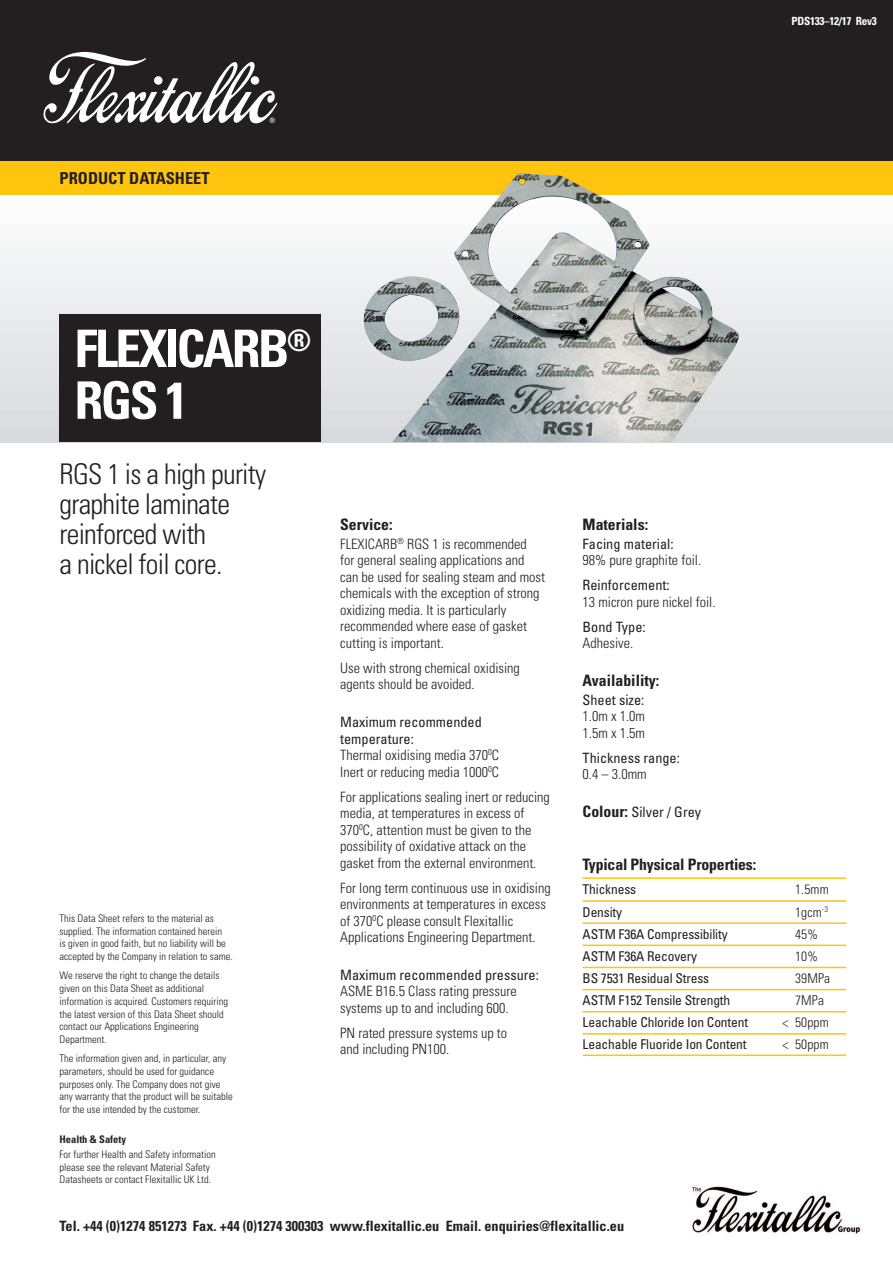
<style>
.page{position:relative;width:893px;height:1263px;background:#fff}
.page>*{position:absolute;margin:0;border:0;box-sizing:border-box;transform-origin:0 0}
.t1{font:700 condensed 51.75px/51.8px "Univers LT Std";letter-spacing:-.05em;color:#fff}
.t2{font:300 condensed 28.5px/30px "Univers LT Std";letter-spacing:-.025em;color:#231f20}
.t3{font:700 condensed 16.5px "Univers LT Std";color:#231f20}
.t4{font:700 condensed 15.75px "Univers LT Std";color:#231f20}
.t5{font:300 condensed 14.25px/16.5px "Univers LT Std";color:#231f20}
.t6{font:condensed 14.25px "Univers LT Std";color:#231f20}
.t7{font:700 condensed 14.25px "Univers LT Std";color:#231f20}
.t8{font:condensed 13.5px "Univers LT Std";letter-spacing:-.01em;color:#231f20}
.t9{font:300 condensed 13.5px "Univers LT Std";letter-spacing:.01em;color:#231f20}
.t10{font:700 condensed 11.25px "Univers LT Std";letter-spacing:-.025em;color:#fff}
.t11{font:300 condensed 10.5px/12.8px "Univers LT Std";color:#231f20}
.t12{font:700 condensed 10.5px "Univers LT Std";color:#231f20}
.s1{font-weight:400}
.s2{font-weight:700;font-size:15.75px}
</style>
<div class="page">
<div style="left:0;top:0;width:893px;height:162px;background:#231f20"></div>
<div style="left:0;top:162px;width:893px;height:34px;background:#fec40e"></div>
<svg style="left:44px;top:52px;width:233px;height:71px"></svg>
<img style="left:690px;top:1185px;width:172px;height:52px">
<div style="left:0;top:196px;width:893px;height:246px;background:linear-gradient(to bottom,#fcfdfd,#d7d8db)"></div>
<div style="left:60px;top:315px;width:261px;height:127px;background:#231f20"></div>
<hr style="left:583px;top:877px;width:263px;height:2px;background:#fec40e">
<hr style="left:583px;top:900px;width:263px;height:2px;background:#fec40e">
<hr style="left:583px;top:922px;width:263px;height:2px;background:#fec40e">
<hr style="left:583px;top:944px;width:263px;height:2px;background:#fec40e">
<hr style="left:583px;top:967px;width:263px;height:1px;background:#fec40e">
<hr style="left:583px;top:989px;width:263px;height:1px;background:#fec40e">
<hr style="left:583px;top:1011px;width:263px;height:1px;background:#fec40e">
<hr style="left:583px;top:1033px;width:263px;height:1px;background:#fec40e">
<hr style="left:583px;top:1054px;width:263px;height:2px;background:#fec40e">
<img style="left:364px;top:173px;width:375px;height:269px">
<p class="t10" style="left:791px;top:17px;width:87px">PDS133–12/17 Rev3</p>
<p class="t3" style="left:60px;top:172px;width:152px">PRODUCT DATASHEET</p>
<h1 class="t1" style="left:74px;top:327px;width:239px">FLEXICARB<sup>®<br></sup>RGS 1</h1>
<h2 class="t2" style="left:60px;top:462px;width:208px">RGS 1 is a high purity graphite laminate reinforced with<br>a nickel foil core.</h2>
<p class="t11" style="left:60px;top:913px;width:175px">This Data Sheet refers to the material as supplied. The information contained herein<br>is given in good faith, but no liability will be accepted by the Company in relation to same.</p>
<p class="t11" style="left:60px;top:970px;width:170px">We reserve the right to change the details given on this Data Sheet as additional information is acquired. Customers requiring the latest version of this Data Sheet should contact our Applications Engineering Department.</p>
<p class="t11" style="left:60px;top:1053px;width:175px">The information given and, in particular, any parameters, should be used for guidance purposes only. The Company does not give any warranty that the product will be suitable for the use intended by the customer.</p>
<p class="t12" style="left:60px;top:1135px;width:68px">Health &amp; Safety</p>
<p class="t11" style="left:60px;top:1149px;width:158px">For further Health and Safety information please see the relevant Material Safety<br>Datasheets or contact Flexitallic UK Ltd.</p>
<p class="t4" style="left:340px;top:519px;width:54px">Service:</p>
<p class="t5" style="left:340px;top:537px;width:206px">FLEXICARB<sup>®</sup> RGS 1 is recommended<br>for general sealing applications and can be used for sealing steam and most chemicals with the exception of strong oxidizing media. It is particularly recommended where ease of gasket cutting is important.</p>
<p class="t5" style="left:340px;top:661px;width:181px">Use with strong chemical oxidising agents should be avoided.</p>
<p class="t5" style="left:340px;top:715px;width:160px"><span class="s1">Maximum recommended temperature:<br></span>Thermal oxidising media 370<sup>0</sup>C<br>Inert or reducing media 1000<sup>0</sup>C</p>
<p class="t5" style="left:340px;top:790px;width:211px">For applications sealing inert or reducing media, at temperatures in excess of 370<sup>0</sup>C, attention must be given to the possibility of oxidative attack on the gasket from the external environment.</p>
<p class="t5" style="left:340px;top:881px;width:212px">For long term continuous use in oxidising environments at temperatures in excess of 370<sup>0</sup>C please consult Flexitallic Applications Engineering Department.</p>
<p class="t6" style="left:340px;top:970px;width:200px">Maximum recommended pressure:</p>
<p class="t5" style="left:340px;top:984px;width:178px">ASME B16.5 Class rating pressure systems up to and including 600.</p>
<p class="t5" style="left:340px;top:1026px;width:168px">PN rated pressure systems up to and including PN100.</p>
<p class="t4" style="left:583px;top:519px;width:67px">Materials:</p>
<p class="t6" style="left:583px;top:538px;width:93px">Facing material:</p>
<p class="t5" style="left:583px;top:553px;width:120px">98% pure graphite foil.</p>
<p class="t6" style="left:583px;top:580px;width:89px">Reinforcement:</p>
<p class="t5" style="left:583px;top:595px;width:134px">13 micron pure nickel foil.</p>
<p class="t6" style="left:583px;top:621px;width:65px">Bond Type:</p>
<p class="t5" style="left:583px;top:636px;width:52px">Adhesive.</p>
<p class="t4" style="left:583px;top:675px;width:78px">Availability:</p>
<p class="t6" style="left:583px;top:694px;width:63px">Sheet size:</p>
<p class="t5" style="left:583px;top:709px;width:64px">1.0m x 1.0m<br>1.5m x 1.5m</p>
<p class="t6" style="left:583px;top:752px;width:99px">Thickness range:</p>
<p class="t5" style="left:583px;top:767px;width:66px">0.4 – 3.0mm</p>
<p class="t6" style="left:583px;top:807px;width:120px"><span class="s2">Colour:</span> Silver / Grey</p>
<p class="t4" style="left:583px;top:859px;width:175px">Typical Physical Properties:</p>
<p class="t8" style="left:583px;top:885px;width:55px">Thickness</p>
<p class="t9" style="left:795px;top:885px;width:35px">1.5mm</p>
<p class="t8" style="left:583px;top:907px;width:41px">Density</p>
<p class="t9" style="left:795px;top:907px;width:34px">1gcm<sup>-3</sup></p>
<p class="t8" style="left:583px;top:929px;width:147px">ASTM F36A Compressibility</p>
<p class="t9" style="left:795px;top:929px;width:24px">45%</p>
<p class="t8" style="left:583px;top:951px;width:116px">ASTM F36A Recovery</p>
<p class="t9" style="left:795px;top:951px;width:24px">10%</p>
<p class="t8" style="left:583px;top:973px;width:128px">BS 7531 Residual Stress</p>
<p class="t9" style="left:795px;top:973px;width:37px">39MPa</p>
<p class="t8" style="left:583px;top:995px;width:149px">ASTM F152 Tensile Strength</p>
<p class="t9" style="left:795px;top:995px;width:30px">7MPa</p>
<p class="t8" style="left:583px;top:1017px;width:167px">Leachable Chloride Ion Content</p>
<p class="t9" style="left:782px;top:1017px;width:48px">&lt; 50ppm</p>
<p class="t8" style="left:583px;top:1039px;width:166px">Leachable Fluoride Ion Content</p>
<p class="t9" style="left:782px;top:1039px;width:48px">&lt; 50ppm</p>
<p class="t7" style="left:60px;top:1220px;width:566px">Tel. +44 (0)1274 851273 Fax. +44 (0)1274 300303 www.flexitallic.eu Email. enquiries@flexitallic.eu</p>
</div>
